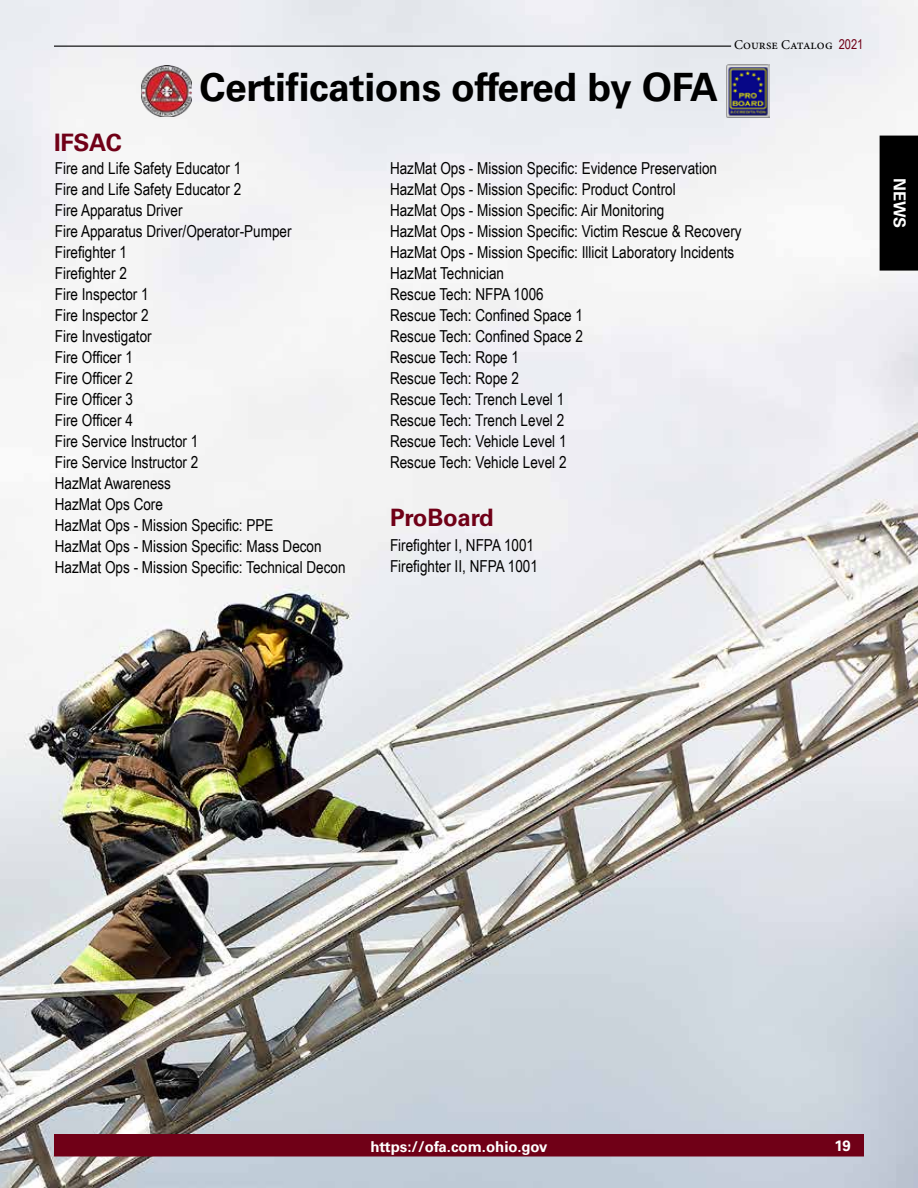
<style>
.page{position:relative;width:918px;height:1188px;background:#fff}
.page>*{position:absolute;margin:0;border:0;box-sizing:border-box;transform-origin:0 0}
.t1{font:700 39px "Univers";letter-spacing:-.01em;color:#000}
.t2{font:700 24px "Univers";letter-spacing:-.01em;color:#700017}
.t3{font:16.5px/21px "Arial Narrow";color:#000}
.t4{font:700 16.5px "Univers";color:#fff}
.t5{font:700 15px "Univers";color:#fff}
.t6{font:13.5px "Minion Pro";color:#000}
.s1{font-family:"Arial Narrow";color:#700017}
</style>
<div class="page">
<img style="left:0;top:0;width:918px;height:1188px">
<div style="left:54px;top:1134px;width:810px;height:22px;background:#700017"></div>
<hr style="left:54px;top:46px;width:677px;height:1px;background:#000">
<div style="left:880px;top:136px;width:38px;height:135px;background:#000"></div>
<img style="left:141px;top:65px;width:51px;height:51px">
<img style="left:726px;top:64px;width:43px;height:53px">
<h2 class="t2" style="left:54px;top:129px;width:69px">IFSAC</h2>
<h1 class="t1" style="left:200px;top:64px;width:520px">Certifications offered by OFA</h1>
<p class="t6" style="left:734px;top:36px;width:131px">Course Catalog <span class="s1">2021</span></p>
<p class="t3" style="left:55px;top:157px;width:188px">Fire and Life Safety Educator 1</p>
<p class="t3" style="left:55px;top:178px;width:292px">Fire and Life Safety Educator 2<br>Fire Apparatus Driver<br>Fire Apparatus Driver/Operator-Pumper<br>Firefighter 1<br>Firefighter 2<br>Fire Inspector 1<br>Fire Inspector 2<br>Fire Investigator<br>Fire Officer 1<br>Fire Officer 2<br>Fire Officer 3<br>Fire Officer 4<br>Fire Service Instructor 1<br>Fire Service Instructor 2<br>HazMat Awareness<br>HazMat Ops Core<br>HazMat Ops - Mission Specific: PPE<br>HazMat Ops - Mission Specific: Mass Decon<br>HazMat Ops - Mission Specific: Technical Decon</p>
<p class="t3" style="left:390px;top:157px;width:353px">HazMat Ops - Mission Specific: Evidence Preservation HazMat Ops - Mission Specific: Product Control<br>HazMat Ops - Mission Specific: Air Monitoring<br>HazMat Ops - Mission Specific: Victim Rescue &amp; Recovery HazMat Ops - Mission Specific: Illicit Laboratory Incidents HazMat Technician<br>Rescue Tech: NFPA 1006<br>Rescue Tech: Confined Space 1<br>Rescue Tech: Confined Space 2<br>Rescue Tech: Rope 1<br>Rescue Tech: Rope 2<br>Rescue Tech: Trench Level 1<br>Rescue Tech: Trench Level 2<br>Rescue Tech: Vehicle Level 1<br>Rescue Tech: Vehicle Level 2</p>
<h2 class="t2" style="left:390px;top:504px;width:105px">ProBoard</h2>
<p class="t3" style="left:390px;top:534px;width:149px">Firefighter I, NFPA 1001<br>Firefighter II, NFPA 1001</p>
<p class="t4" style="left:909px;top:178px;width:52px;rotate:90deg">NEWS</p>
<p class="t5" style="left:370px;top:1138px;width:179px">https://ofa.com.ohio.gov</p>
<p class="t5" style="left:834px;top:1137px;width:18px">19</p>
</div>
